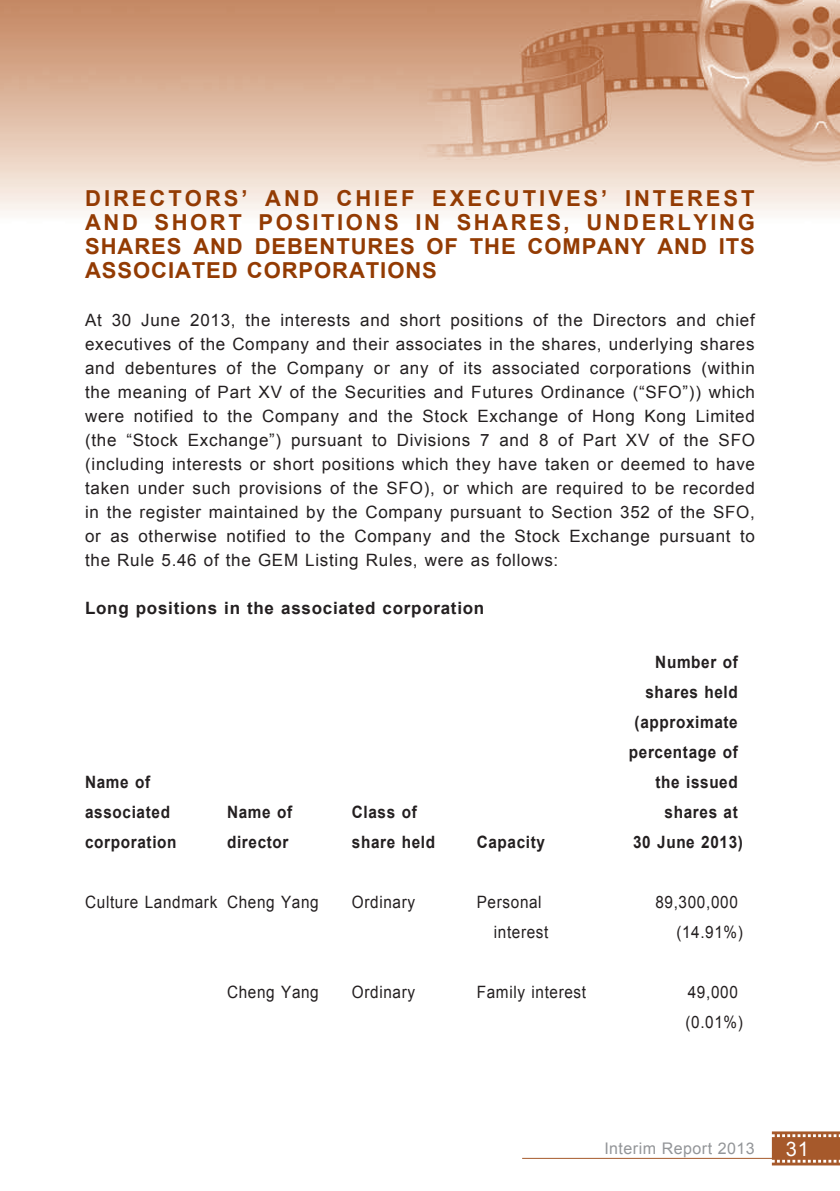
<style>
.page{position:relative;width:840px;height:1191px;background:#fff}
.page>*{position:absolute;margin:0;border:0;box-sizing:border-box;transform-origin:0 0}
.t1{font:700 22px/24px "Arial";letter-spacing:.04em;color:#933b03;text-align:justify}
.t2{font:20px "Arial";color:#fff}
.t3{font:17px/24px "Arial";letter-spacing:.04em;color:#231f20;text-align:justify}
.t4{font:700 17px/30px "Arial";letter-spacing:.04em;color:#231f20;scale:.9 1}
.t5{font:17px/30px "Arial";letter-spacing:.04em;color:#231f20;scale:.9 1}
.t6{font:700 17px "Arial";letter-spacing:.04em;color:#231f20}
.t7{font:16px "Arial";letter-spacing:.03em;color:#939598}
</style>
<div class="page">
<img style="left:0;top:0;width:839px;height:1166px">
<svg style="left:771px;top:1131px;width:68px;height:34px;background:#b06c44"></svg>
<hr style="left:522px;top:1158px;width:317px;height:1px;background:#a6592b">
<p class="t1" style="left:85px;top:187px;width:671px">DIRECTORS’ AND CHIEF EXECUTIVES’ INTEREST AND SHORT POSITIONS IN SHARES, UNDERLYING SHARES AND DEBENTURES OF THE COMPANY AND ITS ASSOCIATED CORPORATIONS</p>
<p class="t3" style="left:85px;top:308px;width:671px">At 30 June 2013, the interests and short positions of the Directors and chief executives of the Company and their associates in the shares, underlying shares and debentures of the Company or any of its associated corporations (within the meaning of Part XV of the Securities and Futures Ordinance (“SFO”)) which were notified to the Company and the Stock Exchange of Hong Kong Limited (the “Stock Exchange”) pursuant to Divisions 7 and 8 of Part XV of the SFO (including interests or short positions which they have taken or deemed to have taken under such provisions of the SFO), or which are required to be recorded in the register maintained by the Company pursuant to Section 352 of the SFO, or as otherwise notified to the Company and the Stock Exchange pursuant to the Rule 5.46 of the GEM Listing Rules, were as follows:</p>
<p class="t6" style="left:85px;top:597px;width:400px">Long positions in the associated corporation</p>
<p class="t4" style="left:85px;top:768px;width:103px">Name of associated corporation</p>
<p class="t4" style="left:227px;top:798px;width:74px">Name of director</p>
<p class="t4" style="left:352px;top:798px;width:94px">Class of share held</p>
<p class="t4" style="left:476px;top:828px;width:77px">Capacity</p>
<p class="t4" style="left:655px;top:648px;width:93px">Number of</p>
<p class="t4" style="left:645px;top:678px;width:104px">shares held</p>
<p class="t4" style="left:634px;top:708px;width:116px">(approximate</p>
<p class="t4" style="left:628px;top:738px;width:122px">percentage of</p>
<p class="t4" style="left:655px;top:768px;width:93px">the issued</p>
<p class="t4" style="left:664px;top:798px;width:83px">shares at</p>
<p class="t4" style="left:632px;top:828px;width:123px">30 June 2013)</p>
<p class="t5" style="left:85px;top:887px;width:261px">Culture Landmark Cheng Yang</p>
<p class="t5" style="left:352px;top:887px;width:72px">Ordinary</p>
<p class="t5" style="left:493px;top:887px;width:62px;text-indent:-17px">Personal interest</p>
<p class="t5" style="left:676px;top:887px;width:75px;text-indent:-21px">89,300,000 (14.91%)</p>
<p class="t5" style="left:227px;top:977px;width:103px">Cheng Yang</p>
<p class="t5" style="left:352px;top:977px;width:72px">Ordinary</p>
<p class="t5" style="left:476px;top:977px;width:123px">Family interest</p>
<p class="t5" style="left:685px;top:977px;width:65px">49,000 (0.01%)</p>
<p class="t7" style="left:604px;top:1137px;width:152px">Interim Report 2013</p>
<p class="t2" style="left:785px;top:1135px;width:25px">31</p>
</div>
